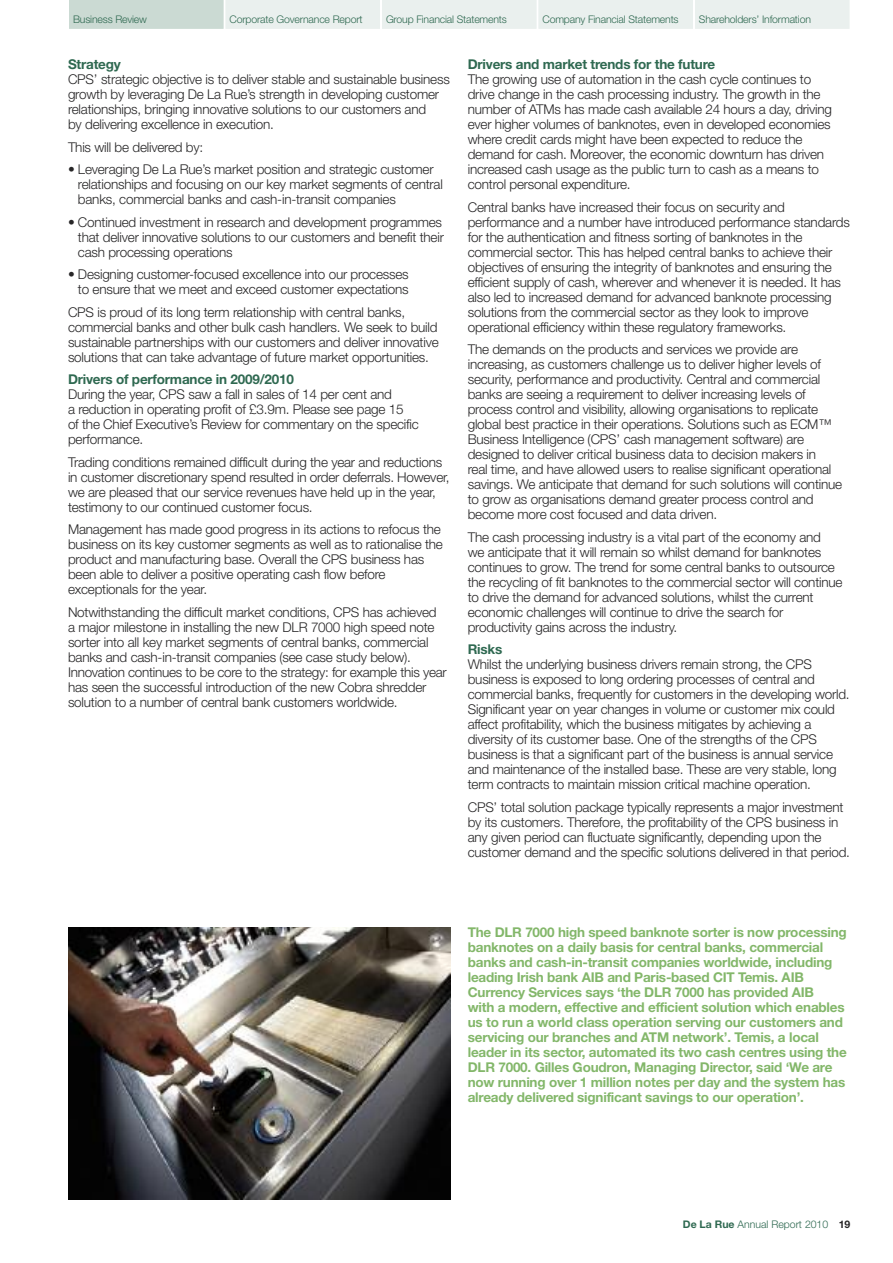
<style>
.page{position:relative;width:893px;height:1263px;background:#fff}
.page>*{position:absolute;margin:0;border:0;box-sizing:border-box;transform-origin:0 0}
.t1{font:300 13.5px/15px "Helvetica Neue";letter-spacing:-.015em;color:#272627}
.t2{font:700 13.5px/15px "Helvetica Neue";letter-spacing:-.015em;color:#83b76a}
.t3{font:700 13.5px "Helvetica Neue";letter-spacing:-.015em;color:#2f6951}
.t4{font:300 10.5px "Helvetica Neue";letter-spacing:-.015em;color:#2f6951}
.s1{font-weight:700}
.s2{font-weight:700;color:#272627}
</style>
<div class="page">
<img style="left:68px;top:927px;width:383px;height:272px">
<svg style="left:69px;top:0;width:781px;height:29px;background:#e4ebe8"></svg>
<p class="t4" style="left:73px;top:15px;width:75px">Business Review</p>
<p class="t4" style="left:230px;top:15px;width:135px">Corporate Governance Report</p>
<p class="t4" style="left:386px;top:15px;width:122px">Group Financial Statements</p>
<p class="t4" style="left:542px;top:15px;width:138px">Company Financial Statements</p>
<p class="t4" style="left:699px;top:15px;width:114px">Shareholders’ Information</p>
<p class="t3" style="left:68px;top:60px;width:54px">Strategy</p>
<p class="t1" style="left:68px;top:73px;width:383px">CPS’ strategic objective is to deliver stable and sustainable business growth by leveraging De La Rue’s strength in developing customer relationships, bringing innovative solutions to our customers and<br>by delivering excellence in execution.</p>
<p class="t1" style="left:68px;top:141px;width:137px">This will be delivered by:</p>
<p class="t1" style="left:78px;top:163px;width:366px;text-indent:-10px">• Leveraging De La Rue’s market position and strategic customer relationships and focusing on our key market segments of central banks, commercial banks and cash-in-transit companies</p>
<p class="t1" style="left:78px;top:216px;width:367px;text-indent:-10px">• Continued investment in research and development programmes that deliver innovative solutions to our customers and benefit their cash processing operations</p>
<p class="t1" style="left:68px;top:268px;width:342px;text-align:right">• Designing customer-focused excellence into our processes to ensure that we meet and exceed customer expectations</p>
<p class="t1" style="left:68px;top:306px;width:372px">CPS is proud of its long term relationship with central banks, commercial banks and other bulk cash handlers. We seek to build sustainable partnerships with our customers and deliver innovative solutions that can take advantage of future market opportunities.</p>
<p class="t3" style="left:68px;top:375px;width:227px">Drivers of performance in 2009/2010</p>
<p class="t1" style="left:68px;top:388px;width:352px">During the year, CPS saw a fall in sales of 14 per cent and<br>a reduction in operating profit of £3.9m. Please see page 15<br>of the Chief Executive’s Review for commentary on the specific performance.</p>
<p class="t1" style="left:68px;top:456px;width:383px">Trading conditions remained difficult during the year and reductions in customer discretionary spend resulted in order deferrals. However, we are pleased that our service revenues have held up in the year, testimony to our continued customer focus.</p>
<p class="t1" style="left:68px;top:523px;width:376px">Management has made good progress in its actions to refocus the business on its key customer segments as well as to rationalise the product and manufacturing base. Overall the CPS business has been able to deliver a positive operating cash flow before exceptionals for the year.</p>
<p class="t1" style="left:68px;top:606px;width:380px">Notwithstanding the difficult market conditions, CPS has achieved a major milestone in installing the new DLR 7000 high speed note sorter into all key market segments of central banks, commercial banks and cash-in-transit companies (see case study below).<br>Innovation continues to be core to the strategy: for example this year has seen the successful introduction of the new Cobra shredder solution to a number of central bank customers worldwide.</p>
<p class="t3" style="left:468px;top:60px;width:249px">Drivers and market trends for the future</p>
<p class="t1" style="left:468px;top:73px;width:366px">The growing use of automation in the cash cycle continues to drive change in the cash processing industry. The growth in the number of ATMs has made cash available 24 hours a day, driving ever higher volumes of banknotes, even in developed economies where credit cards might have been expected to reduce the demand for cash. Moreover, the economic downturn has driven increased cash usage as the public turn to cash as a means to control personal expenditure.</p>
<p class="t1" style="left:468px;top:201px;width:384px">Central banks have increased their focus on security and performance and a number have introduced performance standards for the authentication and fitness sorting of banknotes in the commercial sector. This has helped central banks to achieve their objectives of ensuring the integrity of banknotes and ensuring the efficient supply of cash, wherever and whenever it is needed. It has also led to increased demand for advanced banknote processing solutions from the commercial sector as they look to improve operational efficiency within these regulatory frameworks.</p>
<p class="t1" style="left:468px;top:343px;width:376px">The demands on the products and services we provide are increasing, as customers challenge us to deliver higher levels of security, performance and productivity. Central and commercial banks are seeing a requirement to deliver increasing levels of process control and visibility, allowing organisations to replicate global best practice in their operations. Solutions such as ECM™ Business Intelligence (CPS’ cash management software) are designed to deliver critical business data to decision makers in<br>real time, and have allowed users to realise significant operational savings. We anticipate that demand for such solutions will continue to grow as organisations demand greater process control and become more cost focused and data driven.</p>
<p class="t1" style="left:468px;top:531px;width:376px">The cash processing industry is a vital part of the economy and<br>we anticipate that it will remain so whilst demand for banknotes continues to grow. The trend for some central banks to outsource the recycling of fit banknotes to the commercial sector will continue to drive the demand for advanced solutions, whilst the current economic challenges will continue to drive the search for productivity gains across the industry.</p>
<p class="t3" style="left:468px;top:645px;width:36px">Risks</p>
<p class="t1" style="left:468px;top:658px;width:383px">Whilst the underlying business drivers remain strong, the CPS business is exposed to long ordering processes of central and commercial banks, frequently for customers in the developing world.<br>Significant year on year changes in volume or customer mix could affect profitability, which the business mitigates by achieving a diversity of its customer base. One of the strengths of the CPS business is that a significant part of the business is annual service and maintenance of the installed base. These are very stable, long term contracts to maintain mission critical machine operation.</p>
<p class="t1" style="left:468px;top:801px;width:384px">CPS’ total solution package typically represents a major investment by its customers. Therefore, the profitability of the CPS business in any given period can fluctuate significantly, depending upon the customer demand and the specific solutions delivered in that period.</p>
<p class="t2" style="left:468px;top:925px;width:381px">The DLR 7000 high speed banknote sorter is now processing banknotes on a daily basis for central banks, commercial banks and cash-in-transit companies worldwide, including leading Irish bank AIB and Paris-based CIT Temis. AIB Currency Services says ‘the DLR 7000 has provided AIB<br>with a modern, effective and efficient solution which enables us to run a world class operation serving our customers and servicing our branches and ATM network’. Temis, a local leader in its sector, automated its two cash centres using the DLR 7000. Gilles Goudron, Managing Director, said ‘We are now running over 1 million notes per day and the system has already delivered significant savings to our operation’.</p>
<p class="t4" style="left:683px;top:1220px;width:169px"><span class="s1">De La Rue</span> Annual Report 2010 <span class="s2">19</span></p>
</div>
